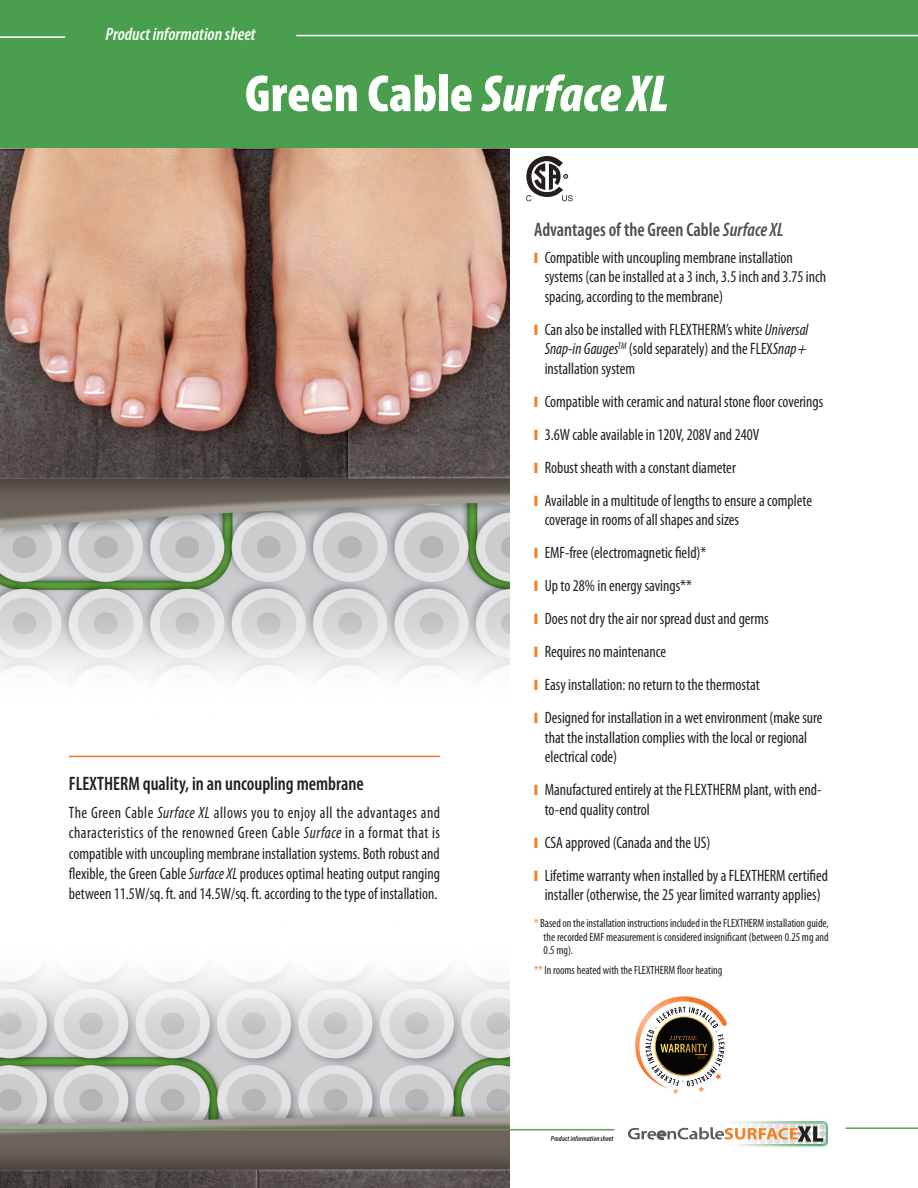
<style>
.page{position:relative;width:918px;height:1188px;background:#fff}
.page>*{position:absolute;margin:0;border:0;box-sizing:border-box;transform-origin:0 0}
.t1{font:900 condensed 52.5px "Myriad Pro";color:#fff}
.Subtitle{font:600 condensed 19.5px "Myriad Pro";color:#231f20;scale:.95 1}
.t2{font:600 condensed 19.5px "Myriad Pro";color:#4b4c4d;scale:.95 1}
.t3{font:italic 600 condensed 18px "Myriad Pro";color:#fff}
.t4{font:condensed 16.5px/19.5px "Myriad Pro";color:#231f20;scale:.95 1}
.text{font:condensed 12px/13.5px "Myriad Pro";color:#231f20;text-align:justify;scale:.95 1}
.t5{font:italic 600 condensed 7.5px "Myriad Pro";color:#231f20}
.s1{font-style:italic}
.s2{font-family:"Monotype Sorts";font-stretch:normal;font-size:14.25px;color:#f48026}
.s3{color:#f57523}
</style>
<div class="page">
<img style="left:0;top:147px;width:510px;height:531px">
<img style="left:0;top:968px;width:510px;height:220px">
<div style="left:0;top:0;width:918px;height:147px;background:#499f4e"></div>
<hr style="left:0;top:36px;width:65px;height:2px;background:#fff">
<hr style="left:296px;top:35px;width:622px;height:1px;background:#fff">
<hr style="left:69px;top:756px;width:371px;height:1px;background:#f57523">
<svg style="left:628px;top:1121px;width:200px;height:25px"></svg>
<hr style="left:846px;top:1127px;width:72px;height:2px;background:#609c57">
<hr style="left:0;top:1129px;width:615px;height:1px;background:#609c57">
<svg style="left:635px;top:996px;width:92px;height:98px"></svg>
<svg style="left:526px;top:156px;width:47px;height:45px"></svg>
<p class="t3" style="left:106px;top:23px;width:152px">Product information sheet</p>
<p class="t1" style="left:245px;top:64px;width:425px">Green Cable <span class="s1">Surface XL</span></p>
<p class="Subtitle" style="left:69px;top:773px;width:312px">FLEXTHERM quality, in an uncoupling membrane</p>
<p class="t4" style="left:69px;top:803px;width:392px;line-height:20.2px;text-align:justify">The Green Cable <span class="s1">Surface XL</span> allows you to enjoy all the advantages and characteristics of the renowned Green Cable <span class="s1">Surface</span> in a format that is compatible with uncoupling membrane installation systems. Both robust and flexible, the Green Cable <span class="s1">Surface XL</span> produces optimal heating output ranging between 11.5W/sq. ft. and 14.5W/sq. ft. according to the type of installation.</p>
<p class="t2" style="left:534px;top:219px;width:264px">Advantages of the Green Cable <span class="s1">Surface XL</span></p>
<p class="t4" style="left:545px;top:248px;width:298px;text-indent:-10px"><span class="s2">\</span> Compatible with uncoupling membrane installation systems (can be installed at a 3 inch, 3.5 inch and 3.75 inch spacing, according to the membrane)</p>
<p class="t4" style="left:545px;top:320px;width:281px;text-align:justify;text-indent:-10px"><span class="s2">\</span> Can also be installed with FLEXTHERM’s white <span class="s1">Universal Snap-in Gauges</span><sup>TM</sup> (sold separately) and the FLEX<span class="s1">Snap</span><span class="s1">+ </span>installation system</p>
<p class="t4" style="left:534px;top:392px;width:306px"><span class="s2">\</span> Compatible with ceramic and natural stone floor coverings</p>
<p class="t4" style="left:534px;top:425px;width:239px"><span class="s2">\</span> 3.6W cable available in 120V, 208V and 240V</p>
<p class="t4" style="left:534px;top:458px;width:214px"><span class="s2">\</span> Robust sheath with a constant diameter</p>
<p class="t4" style="left:545px;top:491px;width:283px;text-indent:-10px"><span class="s2">\</span> Available in a multitude of lengths to ensure a complete coverage in rooms of all shapes and sizes</p>
<p class="t4" style="left:534px;top:543px;width:183px"><span class="s2">\</span> EMF-free (electromagnetic field)*</p>
<p class="t4" style="left:534px;top:576px;width:168px"><span class="s2">\</span> Up to 28% in energy savings**</p>
<p class="t4" style="left:534px;top:609px;width:248px"><span class="s2">\</span> Does not dry the air nor spread dust and germs</p>
<p class="t4" style="left:534px;top:642px;width:140px"><span class="s2">\</span> Requires no maintenance</p>
<p class="t4" style="left:534px;top:675px;width:239px"><span class="s2">\</span> Easy installation: no return to the thermostat</p>
<p class="t4" style="left:545px;top:708px;width:294px;text-indent:-10px"><span class="s2">\</span> Designed for installation in a wet environment (make sure that the installation complies with the local or regional electrical code)</p>
<p class="t4" style="left:545px;top:780px;width:293px;text-indent:-10px"><span class="s2">\</span> Manufactured entirely at the FLEXTHERM plant, with end&shy;to-end quality control</p>
<p class="t4" style="left:534px;top:833px;width:187px"><span class="s2">\</span> CSA approved (Canada and the US)</p>
<p class="t4" style="left:534px;top:866px;width:311px;text-align:center"><span class="s2">\</span> Lifetime warranty when installed by a FLEXTHERM certified installer (otherwise, the 25 year limited warranty applies)</p>
<p class="text" style="left:544px;top:917px;width:302px;text-indent:-9px"><span class="s3">*</span> Based on the installation instructions included in the FLEXTHERM installation guide, the recorded EMF measurement is considered insignificant (between 0.25 mg and 0.5 mg).</p>
<p class="text" style="left:534px;top:964px;width:200px"><span class="s3">**</span> In rooms heated with the FLEXTHERM floor heating</p>
<p class="t5" style="left:551px;top:1134px;width:64px">Product information sheet</p>
</div>
